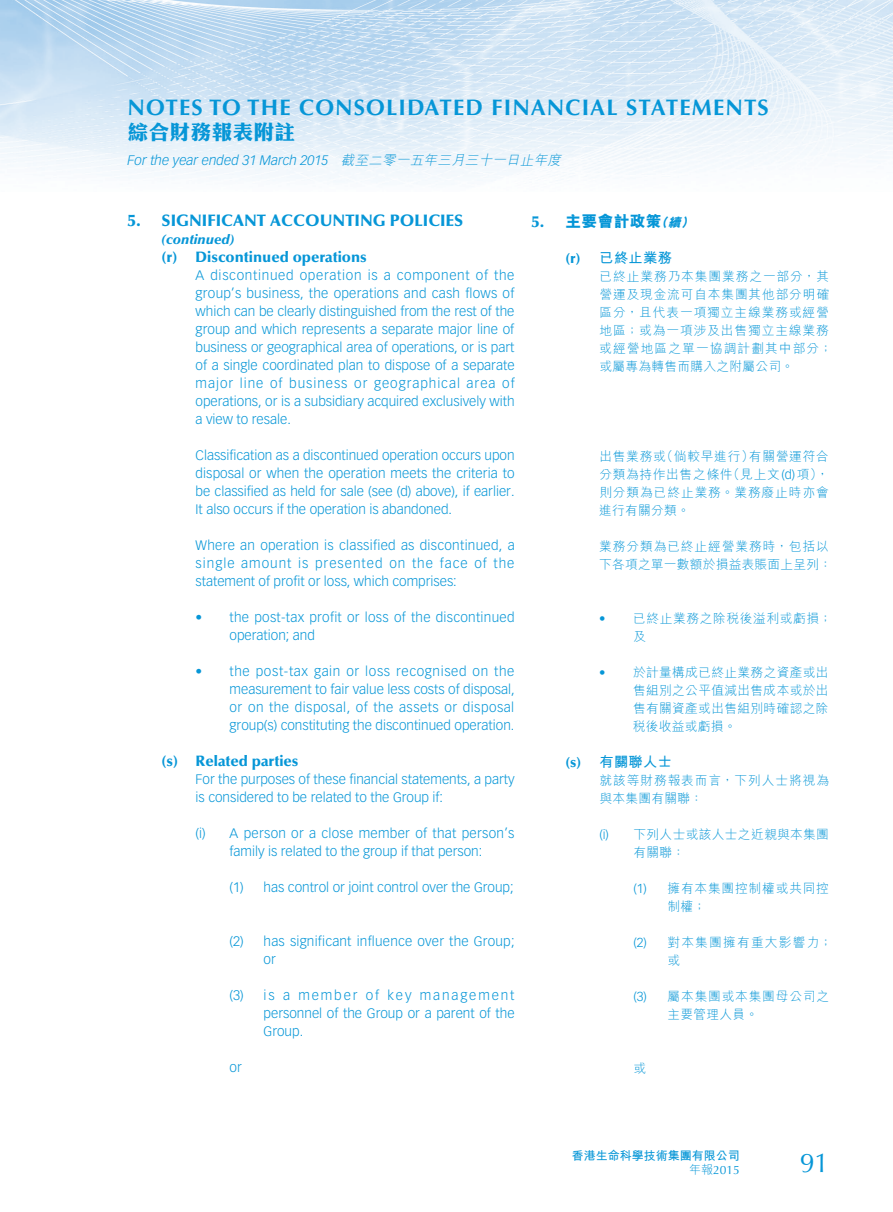
<style>
.page{position:relative;width:893px;height:1212px;background:#fff}
.page>*{position:absolute;margin:0;border:0;box-sizing:border-box;transform-origin:0 0}
.t1{font:27px "Optima LT Std";color:#0696d7}
.t2{font:700 22.5px "Optima LT Std";letter-spacing:.05em;color:#0696d7}
.t3{font:900 21px "M Sung Gold HK";color:#0696d7}
.t4{font:900 16.5px "Optima LT Std";color:#0696d7}
.t5{font:800 15.75px "M Hei HK";letter-spacing:.02em;color:#0696d7}
.t6{font:900 15px "Optima LT Std";color:#0696d7}
.t7{font:700 14.25px "M Hei HK";letter-spacing:.02em;color:#0696d7}
.t8{font:300 13.5px/18px "Vectora LT Std";color:#0696d7;text-align:justify}
.t9{font:300 13.5px/18px "Vectora LT Std";letter-spacing:.02em;color:#0696d7}
.t10{font:italic 300 13.5px "Vectora LT Std";color:#0696d7}
.t11{font:italic 900 13.5px "Optima LT Std";color:#0696d7}
.t12{font:300 12.75px/18px "M Hei HK";letter-spacing:.06em;color:#0696d7}
.t13{font:300 12.75px/18px "M Hei HK";letter-spacing:.015em;color:#0696d7}
.t14{font:300 12.75px/18px "M Hei HK";letter-spacing:.025em;color:#0696d7}
.t15{font:300 12.75px/18px "M Hei HK";letter-spacing:.09em;color:#0696d7}
.t16{font:700 12px "M Hei HK";color:#0696d7}
.t17{font:12px "Optima LT Std";color:#0696d7}
.s1{font-family:"M Hei HK"}
.s2{font-family:"Optima LT Std";font-weight:900}
.s3{font-style:italic;font-size:12.75px}
.s4{font-family:"Vectora LT Std"}
.s5{font-family:"M Hei HK";font-weight:300}
</style>
<div class="page">
<img style="left:0;top:0;width:893px;height:185px">
<h2 class="t2" style="left:128px;top:94px;width:643px">NOTES TO THE CONSOLIDATED FINANCIAL STATEMENTS</h2>
<p class="t10" style="left:128px;top:152px;width:438px">For the year ended 31 March 2015 <span class="s1">截至二零一五年三月三十一日止年度</span></p>
<h3 class="t3" style="left:128px;top:121px;width:169px">綜合財務報表附註</h3>
<p class="t4" style="left:128px;top:211px;width:337px">5. SIGNIFICANT ACCOUNTING POLICIES</p>
<p class="t11" style="left:162px;top:232px;width:74px">(continued)</p>
<p class="t6" style="left:162px;top:248px;width:207px">(r) Discontinued operations</p>
<p class="t8" style="left:196px;top:267px;width:321px">A discontinued operation is a component of the group’s business, the operations and cash flows of which can be clearly distinguished from the rest of the group and which represents a separate major line of business or geographical area of operations, or is part of a single coordinated plan to dispose of a separate major line of business or geographical area of operations, or is a subsidiary acquired exclusively with a view to resale.</p>
<p class="t8" style="left:196px;top:447px;width:320px">Classification as a discontinued operation occurs upon disposal or when the operation meets the criteria to be classified as held for sale (see (d) above), if earlier.<br>It also occurs if the operation is abandoned.</p>
<p class="t8" style="left:196px;top:537px;width:321px">Where an operation is classified as discontinued, a single amount is presented on the face of the statement of profit or loss, which comprises:</p>
<p class="t9" style="left:230px;top:609px;width:286px;text-indent:-34px">• the post-tax profit or loss of the discontinued operation; and</p>
<p class="t8" style="left:230px;top:663px;width:287px;text-indent:-34px">• the post-tax gain or loss recognised on the measurement to fair value less costs of disposal, or on the disposal, of the assets or disposal group(s) constituting the discontinued operation.</p>
<p class="t6" style="left:162px;top:752px;width:138px">(s) Related parties</p>
<p class="t8" style="left:196px;top:771px;width:320px">For the purposes of these financial statements, a party is considered to be related to the Group if:</p>
<p class="t8" style="left:196px;top:825px;width:320px;text-align:center">(i) A person or a close member of that person’s family is related to the group if that person:</p>
<p class="t8" style="left:230px;top:879px;width:285px">(1) has control or joint control over the Group;</p>
<p class="t8" style="left:264px;top:933px;width:252px;text-indent:-34px">(2) has significant influence over the Group; or</p>
<p class="t8" style="left:264px;top:987px;width:252px;text-indent:-34px">(3) is a member of key management personnel of the Group or a parent of the Group.</p>
<p class="t8" style="left:230px;top:1059px;width:14px">or</p>
<p class="t5" style="left:531px;top:213px;width:166px"><span class="s2">5.</span> 主要會計政策<span class="s3">（續）</span></p>
<p class="t7" style="left:566px;top:247px;width:108px"><span class="s2">(r)</span> 已終止業務</p>
<p class="t12" style="left:599px;top:267px;width:234px">已終止業務乃本集團業務之一部分，其營運及現金流可自本集團其他部分明確區分，且代表一項獨立主線業務或經營地區；或為一項涉及出售獨立主線業務或經營地區之單一協調計劃其中部分；或屬專為轉售而購入之附屬公司。</p>
<p class="t12" style="left:599px;top:447px;width:231px;text-align:justify">出售業務或（倘較早進行）有關營運符合分類為持作出售之條件（見上文<span class="s4">(d)</span>項），則分類為已終止業務。業務廢止時亦會進行有關分類。</p>
<p class="t13" style="left:599px;top:537px;width:234px">業務分類為已終止經營業務時，包括以下各項之單一數額於損益表賬面上呈列：</p>
<p class="t12" style="left:633px;top:609px;width:200px;text-indent:-34px"><span class="s4">•</span> 已終止業務之除稅後溢利或虧損；及</p>
<p class="t12" style="left:633px;top:663px;width:197px;text-align:justify;text-indent:-34px"><span class="s4">•</span> 於計量構成已終止業務之資產或出售組別之公平值減出售成本或於出售有關資產或出售組別時確認之除稅後收益或虧損。</p>
<p class="t7" style="left:566px;top:751px;width:108px"><span class="s2">(s)</span> 有關聯人士</p>
<p class="t12" style="left:599px;top:771px;width:231px">就該等財務報表而言，下列人士將視為與本集團有關聯：</p>
<p class="t14" style="left:633px;top:825px;width:197px;text-indent:-34px"><span class="s4">(i)</span> 下列人士或該人士之近親與本集團有關聯：</p>
<p class="t12" style="left:667px;top:879px;width:163px;text-indent:-34px"><span class="s4">(1)</span> 擁有本集團控制權或共同控制權；</p>
<p class="t15" style="left:668px;top:933px;width:166px;text-indent:-34px"><span class="s4">(2)</span> 對本集團擁有重大影響力；或</p>
<p class="t12" style="left:668px;top:987px;width:163px;text-indent:-34px"><span class="s4">(3)</span> 屬本集團或本集團母公司之主要管理人員。</p>
<p class="t12" style="left:634px;top:1059px;width:14px">或</p>
<p class="t16" style="left:572px;top:1147px;width:169px">香港生命科學技術集團有限公司</p>
<p class="t17" style="left:689px;top:1162px;width:52px"><span class="s5">年報</span>2015</p>
<h1 class="t1" style="left:800px;top:1147px;width:31px">91</h1>
</div>
